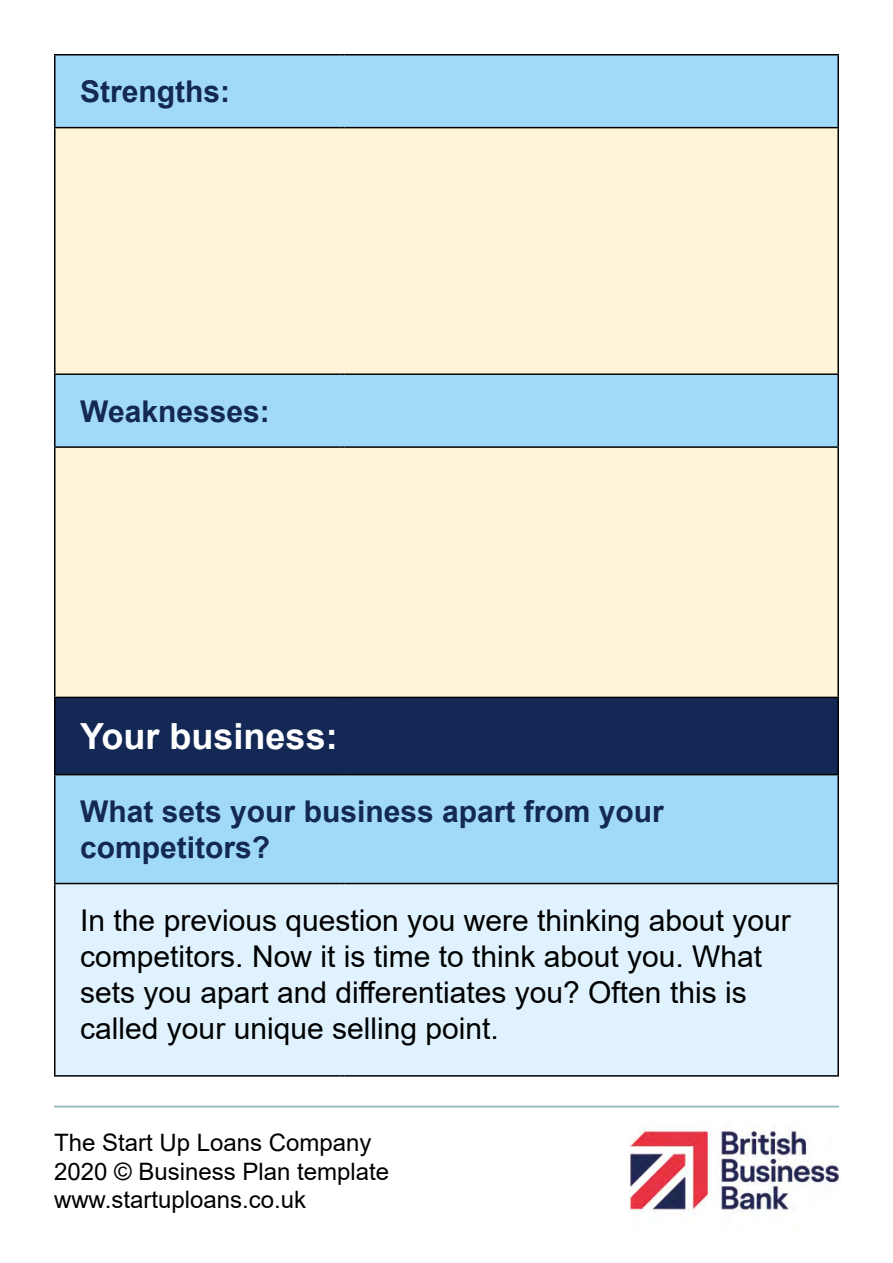
<style>
.page{position:relative;width:893px;height:1263px;background:#fff}
.page>*{position:absolute;margin:0;border:0;box-sizing:border-box;transform-origin:0 0}
.heading2{font:700 36px "Arial";color:#fff}
.t1{font:30px/36px "Arial";color:#000}
.heading3{font:700 30px/36px "Arial";color:#142855}
.heading5{font:700 30px "Arial";color:#142855}
.t2{font:24px/28.8px "Arial";color:#000}
</style>
<div class="page">
<img style="left:629px;top:1131px;width:211px;height:84px">
<hr style="left:54px;top:1106px;width:785px;height:1px;background:#96bac4">
<div style="left:56px;top:56px;width:781px;height:827px;background:#a1daf8"></div>
<svg style="left:56px;top:128px;width:781px;height:569px;background:#f2f0db"></svg>
<div style="left:55px;top:697px;width:783px;height:78px;background:#142855"></div>
<div style="left:55px;top:883px;width:783px;height:193px;background:#dff2fd"></div>
<hr style="left:54px;top:54px;width:286px;height:2px;background:#000">
<hr style="left:54px;top:56px;width:2px;height:71px;background:#000">
<hr style="left:345px;top:54px;width:494px;height:2px;background:#000">
<hr style="left:837px;top:56px;width:2px;height:71px;background:#000">
<hr style="left:54px;top:127px;width:286px;height:1px;background:#000">
<hr style="left:54px;top:128px;width:2px;height:245px;background:#000">
<hr style="left:345px;top:127px;width:494px;height:1px;background:#000">
<hr style="left:837px;top:128px;width:2px;height:245px;background:#000">
<hr style="left:54px;top:373px;width:286px;height:2px;background:#000">
<hr style="left:54px;top:375px;width:2px;height:71px;background:#000">
<hr style="left:345px;top:373px;width:494px;height:2px;background:#000">
<hr style="left:837px;top:375px;width:2px;height:71px;background:#000">
<hr style="left:54px;top:446px;width:286px;height:2px;background:#000">
<hr style="left:54px;top:448px;width:2px;height:249px;background:#000">
<hr style="left:345px;top:446px;width:494px;height:2px;background:#000">
<hr style="left:837px;top:448px;width:2px;height:249px;background:#000">
<hr style="left:54px;top:697px;width:286px;height:1px;background:#000">
<hr style="left:54px;top:698px;width:2px;height:76px;background:#000">
<hr style="left:345px;top:697px;width:494px;height:1px;background:#000">
<hr style="left:837px;top:698px;width:2px;height:76px;background:#000">
<hr style="left:54px;top:774px;width:286px;height:1px;background:#000">
<hr style="left:54px;top:775px;width:2px;height:108px;background:#000">
<hr style="left:345px;top:774px;width:494px;height:1px;background:#000">
<hr style="left:837px;top:775px;width:2px;height:108px;background:#000">
<hr style="left:54px;top:883px;width:286px;height:1px;background:#000">
<hr style="left:54px;top:884px;width:2px;height:191px;background:#000">
<hr style="left:345px;top:883px;width:494px;height:1px;background:#000">
<hr style="left:837px;top:884px;width:2px;height:191px;background:#000">
<hr style="left:54px;top:1075px;width:286px;height:1px;background:#000">
<hr style="left:345px;top:1075px;width:494px;height:1px;background:#000">
<h5 class="heading5" style="left:80px;top:70px;width:152px">Strengths:</h5>
<h5 class="heading5" style="left:80px;top:390px;width:191px">Weaknesses:</h5>
<h2 class="heading2" style="left:80px;top:711px;width:259px">Your business:</h2>
<h3 class="heading3" style="left:80px;top:794px;width:585px">What sets your business apart from your competitors?</h3>
<p class="t1" style="left:80px;top:902px;width:712px">In the previous question you were thinking about your competitors. Now it is time to think about you. What sets you apart and differentiates you? Often this is called your unique selling point.</p>
<p class="t2" style="left:54px;top:1128px;width:337px">The Start Up Loans Company<br>2020 © Business Plan template www.startuploans.co.uk</p>
</div>
